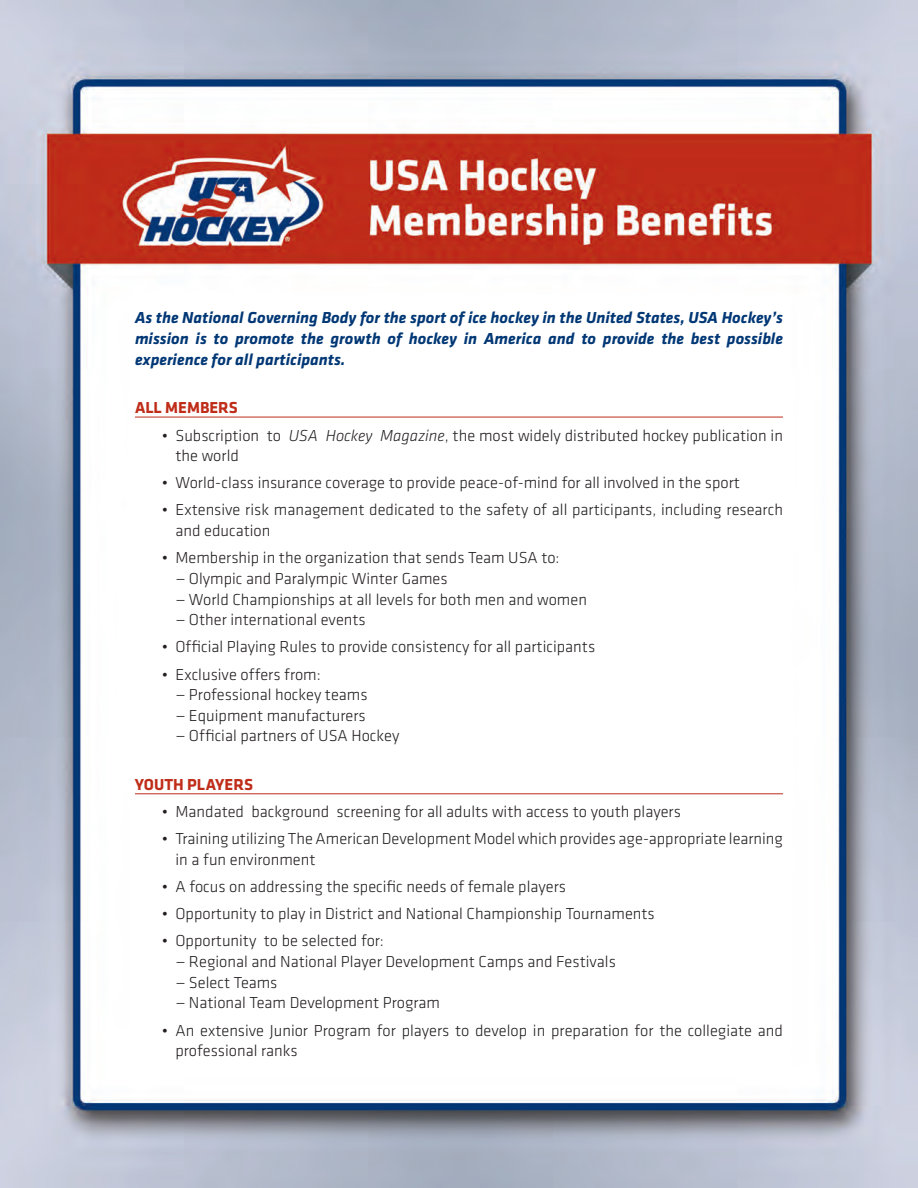
<style>
.page{position:relative;width:918px;height:1188px;background:#fff}
.page>*{position:absolute;margin:0;border:0;box-sizing:border-box;transform-origin:0 0}
.t1{font:300 16.5px/20.7px "Klavika";color:#231f20}
.t2{font:italic 700 16.5px/20.7px "Klavika";color:#013775;text-align:justify}
.t3{font:700 16.5px "Klavika";color:#bf2d19}
.s1{font-style:italic}
</style>
<div class="page">
<img style="left:0;top:0;width:918px;height:1188px">
<hr style="left:135px;top:417px;width:648px;height:1px;background:#bf2d19">
<hr style="left:135px;top:793px;width:648px;height:1px;background:#bf2d19">
<p class="t2" style="left:135px;top:308px;width:650px">As the National Governing Body for the sport of ice hockey in the United States, USA Hockey’s mission is to promote the growth of hockey in America and to provide the best possible experience for all participants.</p>
<p class="t3" style="left:135px;top:399px;width:104px">ALL MEMBERS</p>
<p class="t1" style="left:175px;top:425px;width:609px;text-indent:-13px">• Subscription to <span class="s1">USA Hockey Magazine</span>, the most widely distributed hockey publication in the world</p>
<p class="t1" style="left:162px;top:473px;width:580px">• World-class insurance coverage to provide peace-of-mind for all involved in the sport</p>
<p class="t1" style="left:175px;top:500px;width:609px;text-indent:-13px">• Extensive risk management dedicated to the safety of all participants, including research and education</p>
<p class="t1" style="left:162px;top:548px;width:399px">• Membership in the organization that sends Team USA to:</p>
<p class="t1" style="left:175px;top:568px;width:274px">— Olympic and Paralympic Winter Games</p>
<p class="t1" style="left:175px;top:589px;width:413px">— World Championships at all levels for both men and women</p>
<p class="t1" style="left:175px;top:610px;width:192px">— Other international events</p>
<p class="t1" style="left:162px;top:637px;width:435px">• Official Playing Rules to provide consistency for all participants</p>
<p class="t1" style="left:162px;top:664px;width:160px">• Exclusive offers from:</p>
<p class="t1" style="left:175px;top:685px;width:194px">— Professional hockey teams</p>
<p class="t1" style="left:175px;top:705px;width:192px">— Equipment manufacturers</p>
<p class="t1" style="left:175px;top:726px;width:225px">— Official partners of USA Hockey</p>
<p class="t3" style="left:135px;top:776px;width:120px">YOUTH PLAY ERS</p>
<p class="t1" style="left:162px;top:802px;width:520px">• Mandated background screening for all adults with access to youth players</p>
<p class="t1" style="left:175px;top:829px;width:609px;text-indent:-13px">• Training utilizing The American Development Model which provides age-appropriate learning in a fun environment</p>
<p class="t1" style="left:162px;top:877px;width:406px">• A focus on addressing the specific needs of female players</p>
<p class="t1" style="left:162px;top:904px;width:494px">• Opportunity to play in District and National Championship Tournaments</p>
<p class="t1" style="left:162px;top:931px;width:223px">• Opportunity to be selected for:</p>
<p class="t1" style="left:175px;top:952px;width:442px">— Regional and National Player Development Camps and Festivals</p>
<p class="t1" style="left:175px;top:972px;width:104px">— Select Teams</p>
<p class="t1" style="left:175px;top:993px;width:266px">— National Team Development Program</p>
<p class="t1" style="left:175px;top:1020px;width:609px;text-indent:-13px">• An extensive Junior Program for players to develop in preparation for the collegiate and professional ranks</p>
</div>
